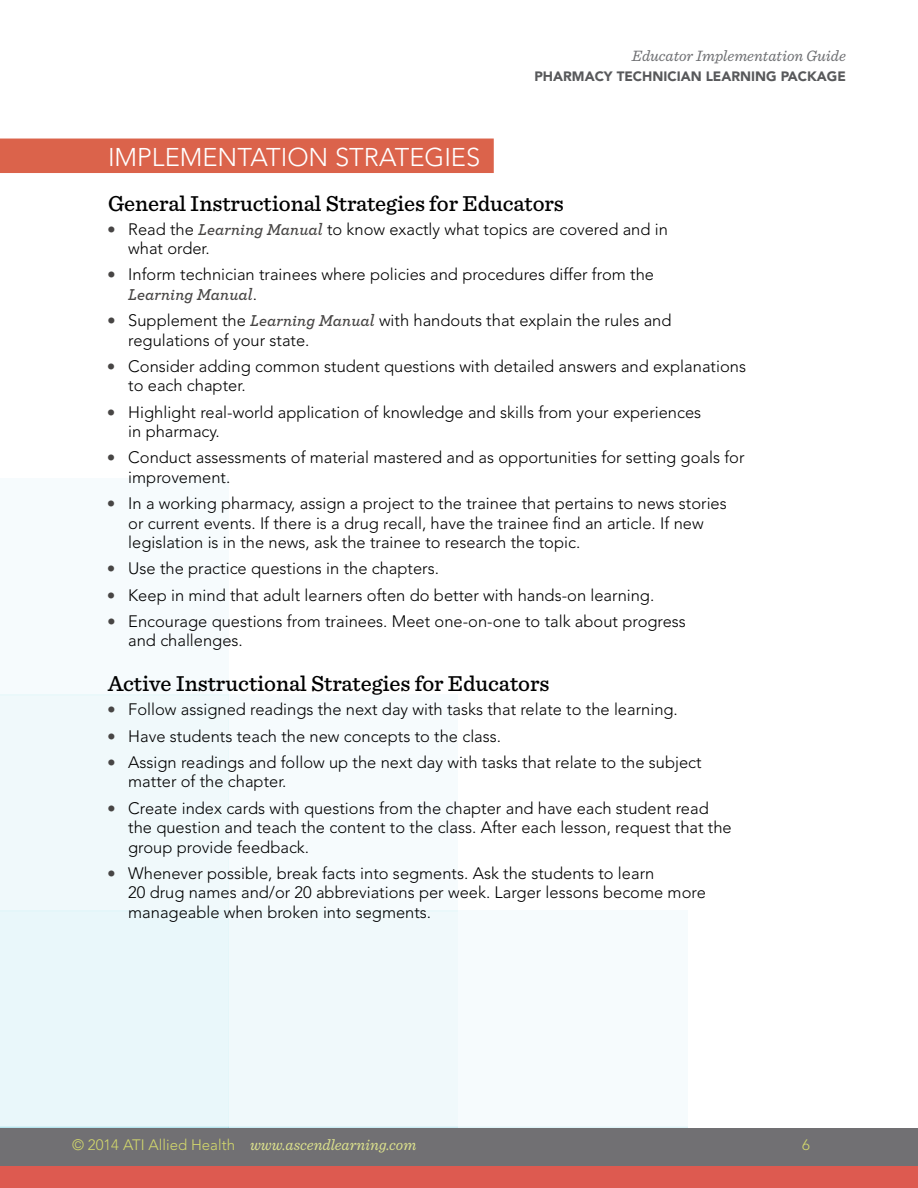
<style>
.page{position:relative;width:918px;height:1188px;background:#fff}
.page>*{position:absolute;margin:0;border:0;box-sizing:border-box;transform-origin:0 0}
.t1{font:300 25.5px "Avenir LT Std";color:#fff}
.t2{font:500 22.5px "Sentinel";color:#000}
.t3{font:300 16.5px/19.5px "Avenir LT Std";color:#000}
.t4{font:italic 600 16.5px "Archer";color:#474544}
.t5{font:italic 15.75px "Sentinel";color:#dce18d}
.t6{font:italic 15.75px "Sentinel";color:#6d6e71}
.t7{font:300 15px "Avenir LT Std";color:#d3d86c}
.t8{font:900 13.5px "Avenir LT Std";color:#58595b}
.s1{font-family:"Archer";font-weight:600;font-style:italic;color:#474544}
.s2{font-family:"Avenir LT Std";font-weight:300;font-style:normal;color:#000}
.s3{font-family:"Avenir LT Std";font-weight:300;font-style:normal;font-size:15px;color:#d3d86c}
</style>
<div class="page">
<div style="left:0;top:1128px;width:917px;height:39px;background:#717073"></div>
<div style="left:0;top:1166px;width:917px;height:22px;background:#dd5a50"></div>
<div style="left:0;top:470px;width:917px;height:657px;background:linear-gradient(to right,#eff9fb,#fff)"></div>
<div style="left:0;top:139px;width:494px;height:34px;background:#db634b"></div>
<p class="t6" style="left:632px;top:44px;width:216px">Educator Implementation Guide</p>
<p class="t8" style="left:534px;top:68px;width:117px">PHARMACY TECHNI</p>
<p class="t8" style="left:667px;top:68px;width:82px">CIAN LEARNIN</p>
<p class="t8" style="left:766px;top:68px;width:80px">G PACKAGE</p>
<h1 class="t1" style="left:108px;top:142px;width:374px">IMPLEMENTATION STRATEGIES</h1>
<h2 class="t2" style="left:108px;top:186px;width:457px">General Instructional Strategies for Educators</h2>
<p class="t3" style="left:128px;top:219px;width:541px;text-indent:-20px"><sup>●</sup> Read the <span class="s1">Learning Manual</span> to know exactly what topics are covered and in what order.</p>
<p class="t3" style="left:108px;top:265px;width:548px"><sup>●</sup> Inform technician trainees where policies and procedures differ from the</p>
<p class="t4" style="left:128px;top:282px;width:130px">Learning Manual<span class="s2">.</span></p>
<p class="t3" style="left:128px;top:311px;width:545px;text-indent:-20px"><sup>●</sup> Supplement the <span class="s1">Learning Manual</span> with handouts that explain the rules and regulations of your state.</p>
<p class="t3" style="left:128px;top:356px;width:619px;text-indent:-20px"><sup>●</sup> Consider adding common student questions with detailed answers and explanations to each chapter.</p>
<p class="t3" style="left:128px;top:402px;width:575px;text-indent:-20px"><sup>●</sup> Highlight real-world application of knowledge and skills from your experiences in pharmacy.</p>
<p class="t3" style="left:128px;top:448px;width:618px;text-indent:-20px"><sup>●</sup> Conduct assessments of material mastered and as opportunities for setting goals for improvement.</p>
<p class="t3" style="left:128px;top:494px;width:600px;text-indent:-20px"><sup>●</sup> In a working pharmacy, assign a project to the trainee that pertains to news stories or current events. If there is a drug recall, have the trainee find an article. If new legislation is in the news, ask the trainee to research the topic.</p>
<p class="t3" style="left:108px;top:559px;width:333px"><sup>●</sup> Use the practice questions in the chapters.</p>
<p class="t3" style="left:108px;top:585px;width:548px"><sup>●</sup> Keep in mind that adult learners often do better with hands-on learning.</p>
<p class="t3" style="left:128px;top:611px;width:559px;text-indent:-20px"><sup>●</sup> Encourage questions from trainees. Meet one-on-one to talk about progress and challenges.</p>
<h2 class="t2" style="left:108px;top:667px;width:443px">Active Instructional Strategies for Educators</h2>
<p class="t3" style="left:108px;top:700px;width:571px"><sup>●</sup> Follow assigned readings the next day with tasks that relate to the learning.</p>
<p class="t3" style="left:108px;top:726px;width:395px"><sup>●</sup> Have students teach the new concepts to the class.</p>
<p class="t3" style="left:128px;top:752px;width:575px;text-indent:-20px"><sup>●</sup> Assign readings and follow up the next day with tasks that relate to the subject matter of the chapter.</p>
<p class="t3" style="left:128px;top:798px;width:605px;text-indent:-20px"><sup>●</sup> Create index cards with questions from the chapter and have each student read the question and teach the content to the class. After each lesson, request that the group provide feedback.</p>
<p class="t3" style="left:128px;top:863px;width:579px;text-indent:-20px"><sup>●</sup> Whenever possible, break facts into segments. Ask the students to learn<br>20 drug names and/or 20 abbreviations per week. Larger lessons become more manageable when broken into segments.</p>
<p class="t5" style="left:72px;top:1133px;width:346px"><span class="s3">© 2014 ATI Allied Health</span> www.ascendlearning.com</p>
<p class="t7" style="left:802px;top:1136px;width:9px">6</p>
</div>
